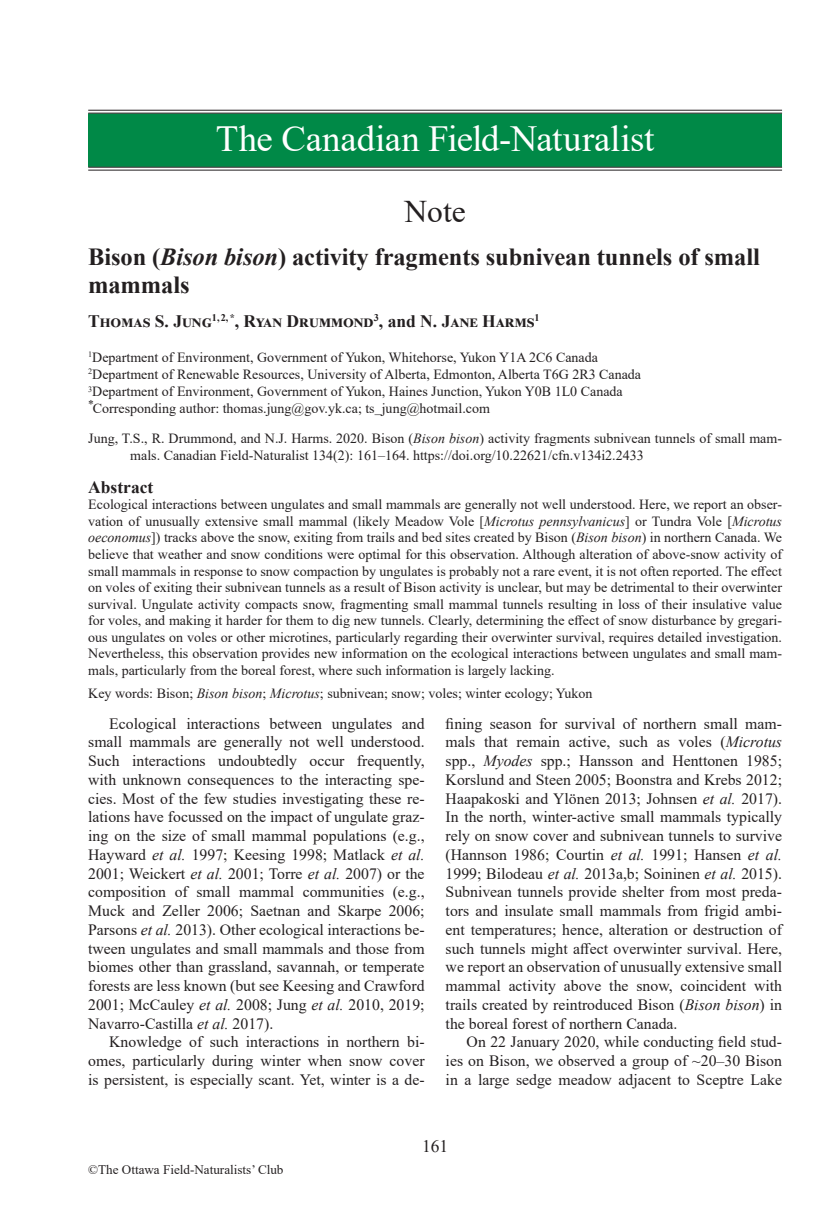
<style>
.page{position:relative;width:835px;height:1213px;background:#fff}
.page>*{position:absolute;margin:0;border:0;box-sizing:border-box;transform-origin:0 0}
.t1{font:36.75px "Times New Roman";letter-spacing:-.01em;color:#fff}
.Article_type__Note{font:31.5px "Times New Roman";color:#231f20}
.t2{font:700 24.5px/27.5px "Times New Roman";letter-spacing:-.005em;color:#231f20}
.Authors{font:700 17.5px "Times New Roman";letter-spacing:.005em;color:#231f20}
.Abstract_Head{font:700 17.5px "Times New Roman";color:#231f20}
.t3{font:17.5px "Times New Roman";color:#231f20}
.Body_Main{font:15.75px/18.7px "Times New Roman";color:#231f20;text-align:justify}
.Abstract{font:14px/16.6px "Times New Roman";color:#231f20;text-align:justify}
.Auth_Affiliations{font:14px "Times New Roman";color:#231f20}
.Publ_Citation{font:14px/17.2px "Times New Roman";color:#231f20}
.Keywords__Note{font:14px "Times New Roman";color:#231f20}
.t4{font:13.12px "Times New Roman";color:#231f20}
.s1{font-style:italic}
</style>
<div class="page">
<div style="left:88px;top:113px;width:694px;height:54px;background:#008947"></div>
<hr style="left:88px;top:110px;width:694px;height:1px;background:#231f20">
<hr style="left:88px;top:113px;width:694px;height:1px;background:#231f20">
<hr style="left:88px;top:167px;width:694px;height:1px;background:#231f20">
<hr style="left:88px;top:170px;width:694px;height:1px;background:#231f20">
<p class="t1" style="left:216px;top:113px;width:440px">The Canadian Field-Naturalist</p>
<p class="Article_type__Note" style="left:404px;top:189px;width:63px">Note</p>
<p class="t2" style="left:88px;top:243px;width:673px">Bison (<span class="s1">Bison bison</span>) activity fragments subnivean tunnels of small mammals</p>
<p class="Authors" style="left:88px;top:309px;width:453px">Thomas S. Jung<sup>1,2,*</sup>, Ryan Drummond<sup>3</sup>, and N. Jane Harms<sup>1</sup></p>
<p class="Auth_Affiliations" style="left:88px;top:347px;width:511px"><sup>1</sup>Department of Environment, Government of Yukon, Whitehorse, Yukon Y1A 2C6 Canada</p>
<p class="Auth_Affiliations" style="left:88px;top:364px;width:554px"><sup>2</sup>Department of Renewable Resources, University of Alberta, Edmonton, Alberta T6G 2R3 Canada</p>
<p class="Auth_Affiliations" style="left:88px;top:382px;width:536px"><sup>3</sup>Department of Environment, Government of Yukon, Haines Junction, Yukon Y0B 1L0 Canada</p>
<p class="Auth_Affiliations" style="left:88px;top:399px;width:403px"><sup>*</sup>Corresponding author: thomas.jung@gov.yk.ca; ts_jung@hotmail.com</p>
<p class="Publ_Citation" style="left:130px;top:429px;width:653px;text-indent:-42px">Jung, T.S., R. Drummond, and N.J. Harms. 2020. Bison (<span class="s1">Bison bison</span>) activity fragments subnivean tunnels of small mam&shy;mals. Canadian Field-Naturalist 134(2): 161–164. https://doi.org/10.22621/cfn.v134i2.2433</p>
<p class="Abstract_Head" style="left:88px;top:474px;width:67px">Abstract</p>
<p class="Abstract" style="left:88px;top:496px;width:695px">Ecological interactions between ungulates and small mammals are generally not well understood. Here, we report an obser&shy;vation of unusually extensive small mammal (likely Meadow Vole [<span class="s1">Microtus pennsylvanicus</span>] or Tundra Vole [<span class="s1">Microtus oeconomus</span>]) tracks above the snow, exiting from trails and bed sites created by Bison (<span class="s1">Bison bison</span>) in northern Canada. We believe that weather and snow conditions were optimal for this observation. Although alteration of above-snow activity of small mammals in response to snow compaction by ungulates is probably not a rare event, it is not often reported. The effect on voles of exiting their subnivean tunnels as a result of Bison activity is unclear, but may be detrimental to their overwinter survival. Ungulate activity compacts snow, fragmenting small mammal tunnels resulting in loss of their insulative value for voles, and making it harder for them to dig new tunnels. Clearly, determining the effect of snow disturbance by gregari&shy;ous ungulates on voles or other microtines, particularly regarding their overwinter survival, requires detailed investigation.<br>Nevertheless, this observation provides new information on the ecological interactions between ungulates and small mam&shy;mals, particularly from the boreal forest, where such information is largely lacking.</p>
<p class="Keywords__Note" style="left:88px;top:683px;width:506px">Key words: Bison; <span class="s1">Bison bison</span>; <span class="s1">Microtus</span>; subnivean; snow; voles; winter ecology; Yukon</p>
<p class="Body_Main" style="left:88px;top:713px;width:338px;text-indent:21px">Ecological interactions between ungulates and small mammals are generally not well understood.<br>Such interactions undoubtedly occur frequently, with unknown consequences to the interacting spe&shy;cies. Most of the few studies investigating these re&shy;lations have focussed on the impact of ungulate graz&shy;ing on the size of small mammal populations (e.g., Hayward <span class="s1">et al.</span> 1997; Keesing 1998; Matlack <span class="s1">et al.<br></span>2001; Weickert <span class="s1">et al.</span> 2001; Torre <span class="s1">et al.</span> 2007) or the composition of small mammal communities (e.g., Muck and Zeller 2006; Saetnan and Skarpe 2006; Parsons <span class="s1">et al.</span> 2013). Other ecological interactions be&shy;tween ungulates and small mammals and those from biomes other than grassland, savannah, or temperate forests are less known (but see Keesing and Crawford 2001; McCauley <span class="s1">et al.</span> 2008; Jung <span class="s1">et al.</span> 2010, 2019; Navarro-Castilla <span class="s1">et al.</span> 2017).</p>
<p class="Body_Main" style="left:88px;top:1032px;width:338px;text-indent:21px">Knowledge of such interactions in northern bi&shy;omes, particularly during winter when snow cover is persistent, is especially scant. Yet, winter is a de-</p>
<p class="Body_Main" style="left:446px;top:713px;width:338px">fining season for survival of northern small mam&shy;mals that remain active, such as voles (<span class="s1">Microtus </span>spp., <span class="s1">Myodes</span> spp.; Hansson and Henttonen 1985; Korslund and Steen 2005; Boonstra and Krebs 2012; Haapakoski and Ylönen 2013; Johnsen <span class="s1">et al.</span> 2017).<br>In the north, winter-active small mammals typically rely on snow cover and subnivean tunnels to survive (Hannson 1986; Courtin <span class="s1">et al.</span> 1991; Hansen <span class="s1">et al.<br></span>1999; Bilodeau <span class="s1">et al.</span> 2013a,b; Soininen <span class="s1">et al.</span> 2015).<br>Subnivean tunnels provide shelter from most preda&shy;tors and insulate small mammals from frigid ambi&shy;ent temperatures; hence, alteration or destruction of such tunnels might affect overwinter survival. Here, we report an observation of unusually extensive small mammal activity above the snow, coincident with trails created by reintroduced Bison (<span class="s1">Bison bison</span>) in the boreal forest of northern Canada.</p>
<p class="Body_Main" style="left:446px;top:1032px;width:338px;text-indent:21px">On 22 January 2020, while conducting field stud&shy;ies on Bison, we observed a group of ~20–30 Bison in a large sedge meadow adjacent to Sceptre Lake</p>
<p class="t4" style="left:88px;top:1161px;width:197px">©The Ottawa Field-Naturalists’ Club</p>
<p class="t3" style="left:422px;top:1133px;width:28px">161</p>
</div>
